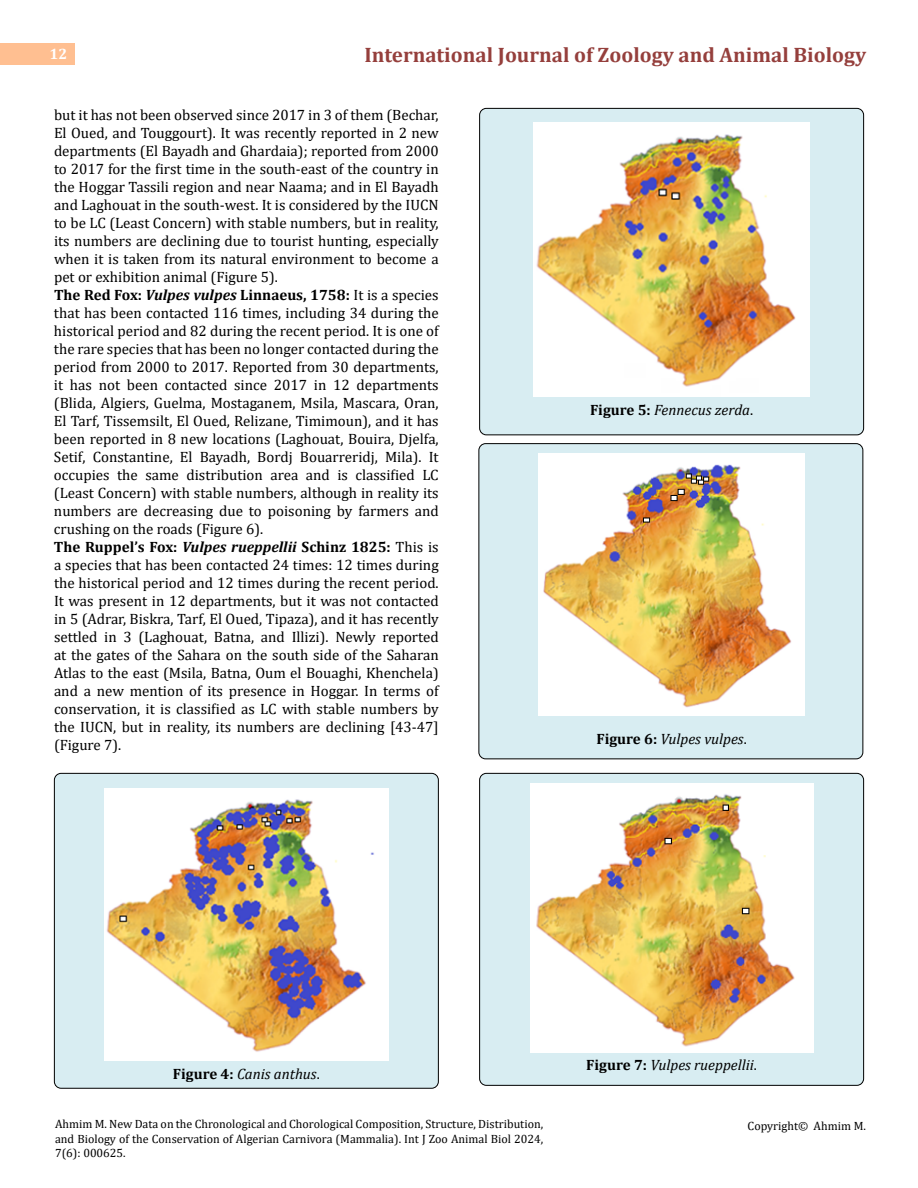
<style>
.page{position:relative;width:918px;height:1188px;background:#fff}
.page>*{position:absolute;margin:0;border:0;box-sizing:border-box;transform-origin:0 0}
.t1{font:700 21px "Cambria";color:#953f3c}
.t2{font:15px/18px "Cambria";color:#000}
.t3{font:italic 15px "Cambria";color:#000}
.t4{font:700 15px "Cambria";color:#fff}
.t5{font:12px/14.4px "Cambria";color:#000;text-align:justify}
.s1{font-weight:700}
.s2{font-weight:700;font-style:italic}
.s3{font-weight:700;font-style:normal}
.s4{font-style:normal}
</style>
<div class="page">
<div style="left:0;top:43px;width:75px;height:21px;background:#ffbf91"></div>
<div style="left:480px;top:773px;width:384px;height:312px;background:#d8edf2;border-radius:7px"></div>
<div style="left:479px;top:773px;width:385px;height:313px;border:1px solid #000;border-radius:7px"></div>
<div style="left:479px;top:444px;width:384px;height:315px;background:#d8edf2;border-radius:7px"></div>
<div style="left:478px;top:443px;width:385px;height:316px;border:1px solid #000;border-radius:7px"></div>
<div style="left:480px;top:108px;width:384px;height:327px;background:#d8edf2;border-radius:7px"></div>
<div style="left:479px;top:108px;width:385px;height:327px;border:1px solid #000;border-radius:7px"></div>
<div style="left:54px;top:773px;width:384px;height:315px;background:#d8edf2;border-radius:7px"></div>
<div style="left:54px;top:773px;width:385px;height:316px;border:1px solid #000;border-radius:7px"></div>
<img style="left:104px;top:789px;width:285px;height:272px">
<img style="left:534px;top:123px;width:276px;height:274px">
<img style="left:538px;top:454px;width:267px;height:262px">
<img style="left:530px;top:783px;width:283px;height:269px">
<p class="t4" style="left:50px;top:44px;width:19px">12</p>
<h1 class="t1" style="left:364px;top:40px;width:503px">International Journal of Zoology and Animal Biology</h1>
<p class="t2" style="left:54px;top:105px;width:386px">but it has not been observed since 2017 in 3 of them (Bechar, El Oued, and Touggourt). It was recently reported in 2 new departments (El Bayadh and Ghardaia); reported from 2000 to 2017 for the first time in the south-east of the country in the Hoggar Tassili region and near Naama; and in El Bayadh and Laghouat in the south-west. It is considered by the IUCN to be LC (Least Concern) with stable numbers, but in reality, its numbers are declining due to tourist hunting, especially when it is taken from its natural environment to become a pet or exhibition animal (Figure 5).<br><span class="s1">The Red Fox:</span> <span class="s2">Vulpes vulpes</span> <span class="s1">Linnaeus, 1758:</span> It is a species that has been contacted 116 times, including 34 during the historical period and 82 during the recent period. It is one of the rare species that has been no longer contacted during the period from 2000 to 2017. Reported from 30 departments, it has not been contacted since 2017 in 12 departments (Blida, Algiers, Guelma, Mostaganem, Msila, Mascara, Oran, El Tarf, Tissemsilt, El Oued, Relizane, Timimoun), and it has been reported in 8 new locations (Laghouat, Bouira, Djelfa, Setif, Constantine, El Bayadh, Bordj Bouarreridj, Mila). It occupies the same distribution area and is classified LC (Least Concern) with stable numbers, although in reality its numbers are decreasing due to poisoning by farmers and crushing on the roads (Figure 6).<br><span class="s1">The Ruppel’s Fox:</span> <span class="s2">Vulpes rueppellii</span> <span class="s1">Schinz 1825:</span> This is a species that has been contacted 24 times: 12 times during the historical period and 12 times during the recent period.<br>It was present in 12 departments, but it was not contacted in 5 (Adrar, Biskra, Tarf, El Oued, Tipaza), and it has recently settled in 3 (Laghouat, Batna, and Illizi). Newly reported at the gates of the Sahara on the south side of the Saharan Atlas to the east (Msila, Batna, Oum el Bouaghi, Khenchela) and a new mention of its presence in Hoggar. In terms of conservation, it is classified as LC with stable numbers by the IUCN, but in reality, its numbers are declining [43-47] (Figure 7).</p>
<p class="t3" style="left:173px;top:1063px;width:148px"><span class="s3">Figure 4:</span> Canis anthus<span class="s4">.</span></p>
<p class="t3" style="left:590px;top:399px;width:165px"><span class="s3">Figure 5:</span> Fennecus zerda<span class="s4">.</span></p>
<p class="t3" style="left:596px;top:728px;width:152px"><span class="s3">Figure 6:</span> Vulpes vulpes<span class="s4">.</span></p>
<p class="t3" style="left:586px;top:1055px;width:172px"><span class="s3">Figure 7:</span> Vulpes rueppellii<span class="s4">.</span></p>
<p class="t5" style="left:55px;top:1117px;width:490px">Ahmim M. New Data on the Chronological and Chorological Composition, Structure, Distribution, and Biology of the Conservation of Algerian Carnivora (Mammalia). Int J Zoo Animal Biol 2024, 7(6): 000625.</p>
<p class="t5" style="left:748px;top:1118px;width:120px">Copyright© Ahmim M.</p>
</div>
